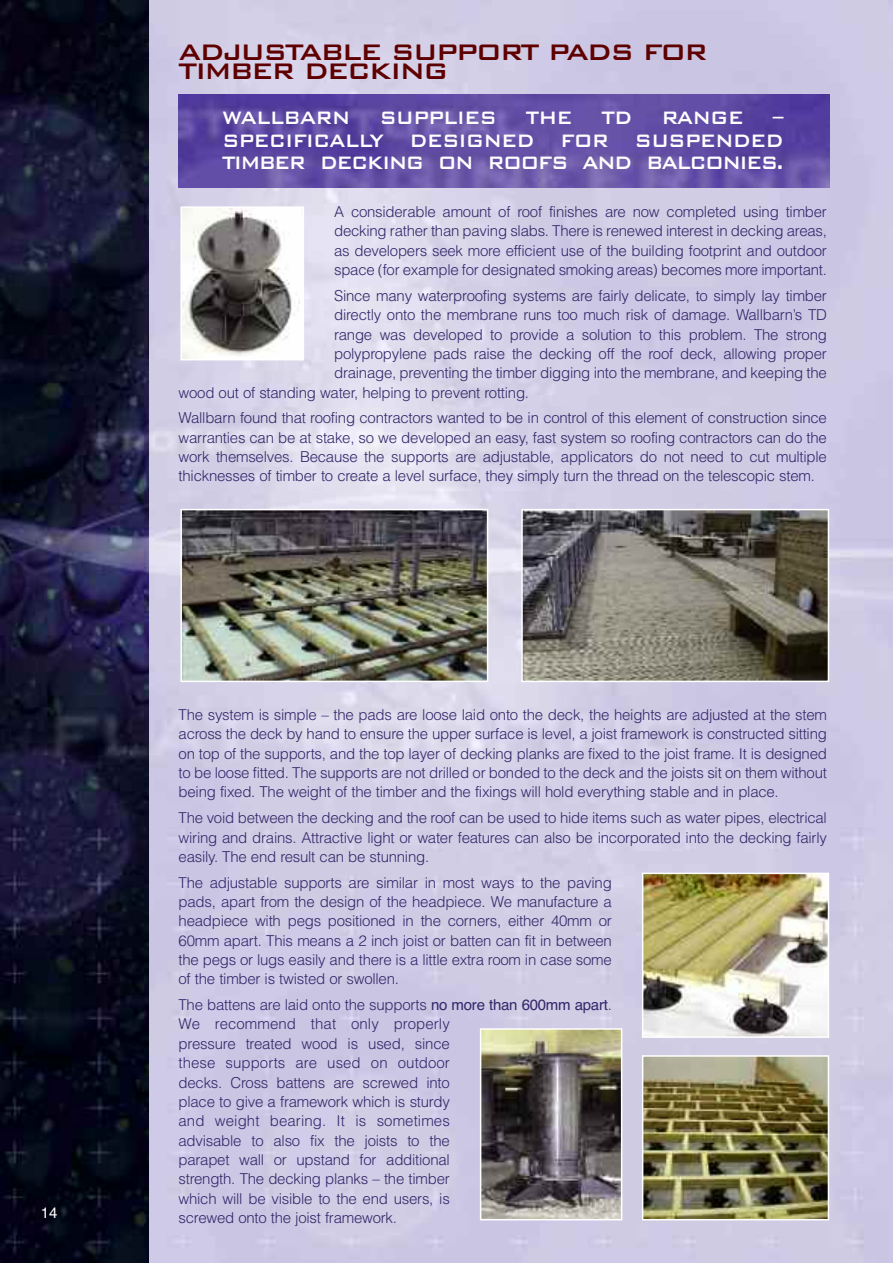
<style>
.page{position:relative;width:893px;height:1263px;background:#fff}
.page>*{position:absolute;margin:0;border:0;box-sizing:border-box;transform-origin:0 0}
.t1{font:500 30px "Bank Gothic BT";letter-spacing:-.075em;color:#5f0000}
.t2{font:500 24px/22.5px "Bank Gothic BT";letter-spacing:-.075em;color:#fff;text-align:justify;scale:.9 1}
.t3{font:300 15px/19.4px "Helvetica";letter-spacing:-.015em;color:#332669;text-align:justify}
.t4{font:15px "Helvetica";color:#fff}
.s1{font-weight:400}
</style>
<div class="page">
<img style="left:149px;top:0;width:744px;height:1263px">
<img style="left:0;top:0;width:149px;height:1263px">
<img style="left:179px;top:95px;width:650px;height:93px">
<img style="left:183px;top:209px;width:118px;height:148px">
<div style="left:180px;top:206px;width:124px;height:154px;border:2px solid #fff"></div>
<img style="left:183px;top:512px;width:302px;height:167px">
<div style="left:180px;top:509px;width:308px;height:173px;border:2px solid #fff"></div>
<img style="left:483px;top:1031px;width:136px;height:186px">
<div style="left:480px;top:1028px;width:142px;height:192px;border:2px solid #fff"></div>
<img style="left:645px;top:876px;width:181px;height:159px">
<div style="left:642px;top:873px;width:187px;height:165px;border:2px solid #fff"></div>
<img style="left:645px;top:1058px;width:181px;height:159px">
<div style="left:642px;top:1055px;width:187px;height:165px;border:2px solid #fff"></div>
<img style="left:524px;top:512px;width:302px;height:167px">
<div style="left:521px;top:509px;width:308px;height:173px;border:2px solid #fff"></div>
<p class="t4" style="left:41px;top:1204px;width:18px">14</p>
<h1 class="t1" style="left:179px;top:32px;width:531px">ADJUSTABLE SUPPORT PADS FOR</h1>
<h1 class="t1" style="left:179px;top:51px;width:272px">TIMBER DECKING</h1>
<h2 class="t2" style="left:222px;top:105px;width:626px">WALLBARN SUPPLIES THE TD RANGE – SPECIFICALLY DESIGNED FOR SUSPENDED TIMBER DECKING ON ROOFS AND BALCONIES.</h2>
<p class="t3" style="left:334px;top:202px;width:494px">A considerable amount of roof finishes are now completed using timber decking rather than paving slabs. There is renewed interest in decking areas, as developers seek more efficient use of the building footprint and outdoor space (for example for designated smoking areas) becomes more important.</p>
<p class="t3" style="left:334px;top:286px;width:494px">Since many waterproofing systems are fairly delicate, to simply lay timber</p>
<p class="t3" style="left:334px;top:305px;width:494px">directly onto the membrane runs too much risk of damage. Wallbarn’s TD</p>
<p class="t3" style="left:334px;top:324px;width:494px">range was developed to provide a solution to this problem. The strong</p>
<p class="t3" style="left:334px;top:344px;width:494px">polypropylene pads raise the decking off the roof deck, allowing proper</p>
<p class="t3" style="left:334px;top:363px;width:494px">drainage, preventing the timber digging into the membrane, and keeping the</p>
<p class="t3" style="left:179px;top:382px;width:352px">wood out of standing water, helping to prevent rotting.</p>
<p class="t3" style="left:179px;top:408px;width:650px">Wallbarn found that roofing contractors wanted to be in control of this element of construction since warranties can be at stake, so we developed an easy, fast system so roofing contractors can do the work themselves. Because the supports are adjustable, applicators do not need to cut multiple thicknesses of timber to create a level surface, they simply turn the thread on the telescopic stem.</p>
<p class="t3" style="left:179px;top:705px;width:650px">The system is simple – the pads are loose laid onto the deck, the heights are adjusted at the stem across the deck by hand to ensure the upper surface is level, a joist framework is constructed sitting on top of the supports, and the top layer of decking planks are fixed to the joist frame. It is designed to be loose fitted. The supports are not drilled or bonded to the deck and the joists sit on them without being fixed. The weight of the timber and the fixings will hold everything stable and in place.</p>
<p class="t3" style="left:179px;top:808px;width:650px">The void between the decking and the roof can be used to hide items such as water pipes, electrical wiring and drains. Attractive light or water features can also be incorporated into the decking fairly easily. The end result can be stunning.</p>
<p class="t3" style="left:179px;top:872px;width:435px">The adjustable supports are similar in most ways to the paving pads, apart from the design of the headpiece. We manufacture a headpiece with pegs positioned in the corners, either 40mm or 60mm apart. This means a 2 inch joist or batten can fit in between the pegs or lugs easily and there is a little extra room in case some of the timber is twisted or swollen.</p>
<p class="t3" style="left:179px;top:995px;width:435px;text-align:left">The battens are laid onto the supports <span class="s1">no more than 600mm apart</span>.<br>We recommend that only properly<br>pressure treated wood is used, since<br>these supports are used on outdoor<br>decks. Cross battens are screwed into<br>place to give a framework which is sturdy<br>and weight bearing. It is sometimes<br>advisable to also fix the joists to the<br>parapet wall or upstand for additional<br>strength. The decking planks – the timber<br>which will be visible to the end users, is<br>screwed onto the joist framework.</p>
</div>
